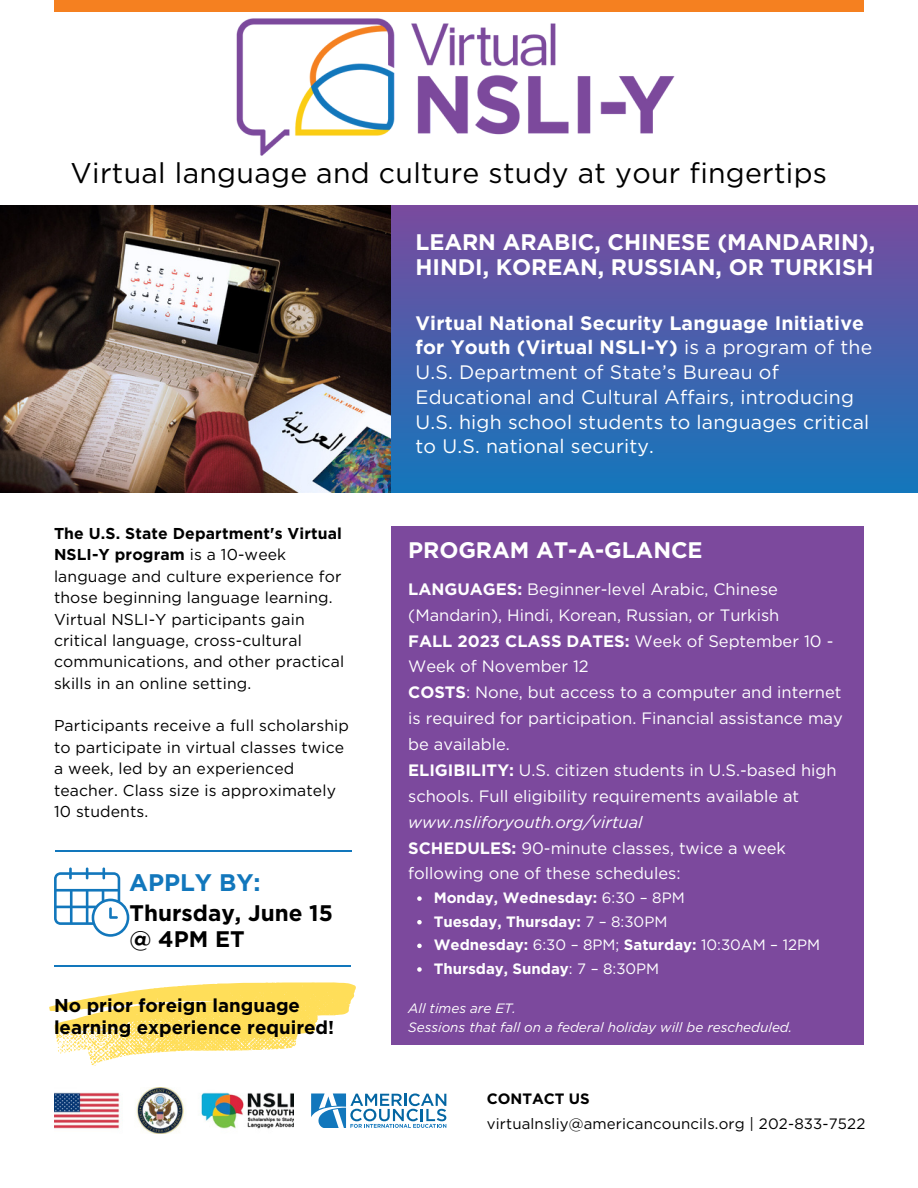
<style>
.page{position:relative;width:918px;height:1188px;background:#fff}
.page>*{position:absolute;margin:0;border:0;box-sizing:border-box;transform-origin:0 0}
.t1{font:28.5px "Gotham";letter-spacing:.01em;color:#000}
.t2{font:700 24px "Gotham";letter-spacing:-.005em;color:#1277bc}
.t3{font:700 22.5px/24.8px "Gotham";letter-spacing:-.005em;color:#fff}
.t4{font:700 22.5px/25.8px "Gotham";color:#000}
.t5{font:19.5px/24.8px "Gotham";letter-spacing:.01em;color:#fff}
.t6{font:700 19.5px/24.8px "Gotham";letter-spacing:.01em;color:#fff}
.t7{font:700 18.6px/22.2px "Gotham";color:#000}
.t8{font:16.5px/25.8px "Gotham";color:#fff}
.t9{font:15.75px/21.3px "Gotham";letter-spacing:.01em;color:#000}
.t10{font:700 15px "Gotham";color:#fff}
.t11{font:15px "Gotham";letter-spacing:.01em;color:#000}
.t12{font:15px "Gotham";color:#fff}
.t13{font:700 15px "Gotham";letter-spacing:-.005em;color:#000}
.t14{font:italic 13.5px "Gotham";color:#fff}
.s1{font-weight:700}
.s2{font-weight:400}
.s3{font-style:italic}
</style>
<div class="page">
<img style="left:0;top:205px;width:392px;height:287px">
<div style="left:392px;top:198px;width:526px;height:294px;background:linear-gradient(to bottom,#804ea0,#1274ba)"></div>
<img style="left:54px;top:1088px;width:240px;height:46px">
<hr style="left:54px;top:965px;width:297px;height:1px;background:#1277bc">
<svg style="left:311px;top:1094px;width:135px;height:34px"></svg>
<img style="left:236px;top:18px;width:439px;height:138px">
<hr style="left:55px;top:850px;width:297px;height:2px;background:#1277bc">
<div style="left:392px;top:526px;width:472px;height:519px;background:#7c499d"></div>
<div style="left:54px;top:0;width:810px;height:12px;background:#f58020"></div>
<svg style="left:54px;top:867px;width:75px;height:70px"></svg>
<svg style="left:49px;top:982px;width:307px;height:84px"></svg>
<svg style="left:417px;top:896px;width:5px;height:5px"></svg>
<svg style="left:417px;top:920px;width:5px;height:4px"></svg>
<svg style="left:417px;top:944px;width:5px;height:4px"></svg>
<svg style="left:417px;top:967px;width:5px;height:5px"></svg>
<div style="left:0;top:191px;width:918px;height:13px;background:#fff"></div>
<p class="t1" style="left:71px;top:156px;width:758px">Virtual language and culture study at your fingertips</p>
<p class="t3" style="left:416px;top:230px;width:461px">LEARN ARABIC, CHINESE (MANDARIN),<br>HINDI, KOREAN, RUSSIAN, OR TURKISH</p>
<p class="t9" style="left:54px;top:523px;width:292px"><span class="s1">The U.S. State Department's Virtual NSLI-Y program</span> is a 10-week language and culture experience for those beginning language learning.<br>Virtual NSLI-Y participants gain critical language, cross-cultural communications, and other practical skills in an online setting.</p>
<p class="t9" style="left:54px;top:715px;width:296px">Participants receive a full scholarship to participate in virtual classes twice a week, led by an experienced teacher. Class size is approximately<br>10 students.</p>
<p class="t2" style="left:129px;top:868px;width:133px">APPLY BY:</p>
<p class="t4" style="left:130px;top:900px;width:205px">Thursday, June 15 @ 4PM ET</p>
<p class="t7" style="left:54px;top:994px;width:282px">No prior foreign language learning experience required!</p>
<p class="t6" style="left:416px;top:310px;width:458px">Virtual National Security Language Initiative for Youth (Virtual NSLI-Y) <span class="s2">is a program of the</span></p>
<p class="t5" style="left:416px;top:360px;width:455px">U.S. Department of State’s Bureau of Educational and Cultural Affairs, introducing U.S. high school students to languages critical to U.S. national security.</p>
<p class="t3" style="left:408px;top:538px;width:296px">PROGRAM AT-A-GLANCE</p>
<p class="t8" style="left:408px;top:576px;width:373px"><span class="s1">LANGUAGES:</span> Beginner-level Arabic, Chinese (Mandarin), Hindi, Korean, Russian, or Turkish</p>
<p class="t8" style="left:408px;top:628px;width:427px"><span class="s1">FALL 2023 CLASS DATES:</span> Week of September 10 -<br>Week of November 12</p>
<p class="t8" style="left:408px;top:680px;width:436px;text-align:justify"><span class="s1">COSTS</span>: None, but access to a computer and internet is required for participation. Financial assistance may be available.</p>
<p class="t8" style="left:408px;top:757px;width:430px"><span class="s1">ELIGIBILITY:</span> U.S. citizen students in U.S.-based high schools. Full eligibility requirements available at <span class="s3">www.nsliforyouth.org/virtual</span></p>
<p class="t8" style="left:408px;top:835px;width:379px"><span class="s1">SCHEDULES:</span> 90-minute classes, twice a week following one of these schedules:</p>
<p class="t10" style="left:434px;top:889px;width:253px">Monday, Wednesday: <span class="s2">6:30 – 8PM</span></p>
<p class="t10" style="left:434px;top:912px;width:235px">Tuesday, Thursday: <span class="s2">7 – 8:30PM</span></p>
<p class="t12" style="left:434px;top:936px;width:388px"><span class="s1">Wednesday:</span> 6:30 – 8PM; <span class="s1">Saturday:</span> 10:30AM – 12PM</p>
<p class="t10" style="left:434px;top:960px;width:227px">Thursday, Sunday<span class="s2">: 7 – 8:30PM</span></p>
<p class="t14" style="left:408px;top:1000px;width:109px">All times are ET.</p>
<p class="t14" style="left:408px;top:1019px;width:385px">Sessions that fall on a federal holiday will be rescheduled.</p>
<p class="t13" style="left:487px;top:1090px;width:105px">CONTACT US</p>
<p class="t11" style="left:487px;top:1115px;width:380px">virtualnsliy@americancouncils.org | 202-833-7522</p>
</div>
